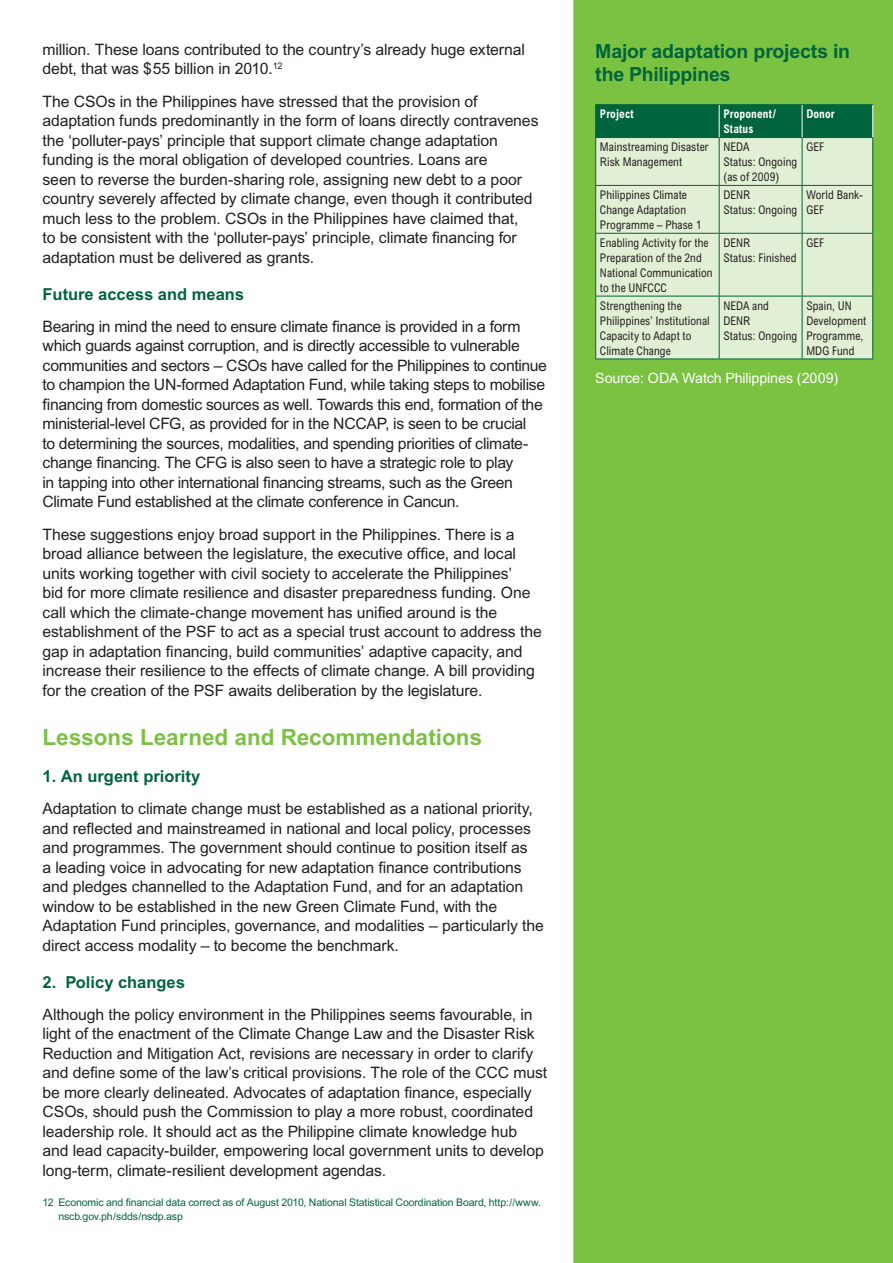
<style>
.page{position:relative;width:893px;height:1263px;background:#fff}
.page>*{position:absolute;margin:0;border:0;box-sizing:border-box;transform-origin:0 0}
.t1{font:700 22.5px "Arial";color:#7bc142}
.t2{font:700 19.5px/23.4px "Arial";letter-spacing:-.01em;color:#00643d}
.t3{font:700 16.5px "Arial";color:#00643d}
.t4{font:15.75px/19.5px "Arial";letter-spacing:-.01em;color:#231f20}
.t5{font:14.25px "Arial";letter-spacing:-.005em;color:#fff}
.t6{font:condensed 12px/15px "Arial";letter-spacing:.01em;color:#231f20;scale:.95 1}
.t7{font:700 condensed 12px/15px "Arial";letter-spacing:.01em;color:#fff;scale:.95 1}
.t8{font:10.5px/14.2px "Arial";letter-spacing:-.01em;color:#00643d}
</style>
<div class="page">
<div style="left:573px;top:0;width:320px;height:1263px;background:#7bc142"></div>
<div style="left:596px;top:105px;width:276px;height:32px;background:#00643d"></div>
<div style="left:596px;top:138px;width:276px;height:221px;background:#e1efd4"></div>
<hr style="left:595px;top:104px;width:124px;height:1px;background:#00643d">
<hr style="left:595px;top:105px;width:1px;height:32px;background:#00643d">
<hr style="left:719px;top:104px;width:83px;height:1px;background:#00643d">
<hr style="left:802px;top:104px;width:71px;height:1px;background:#00643d">
<hr style="left:595px;top:137px;width:124px;height:1px;background:#00643d">
<hr style="left:595px;top:138px;width:1px;height:47px;background:#00643d">
<hr style="left:719px;top:137px;width:83px;height:1px;background:#00643d">
<hr style="left:719px;top:138px;width:1px;height:47px;background:#00643d">
<hr style="left:802px;top:137px;width:71px;height:1px;background:#00643d">
<hr style="left:802px;top:138px;width:1px;height:47px;background:#00643d">
<hr style="left:872px;top:138px;width:1px;height:47px;background:#00643d">
<hr style="left:595px;top:185px;width:124px;height:1px;background:#00643d">
<hr style="left:595px;top:186px;width:1px;height:47px;background:#00643d">
<hr style="left:719px;top:185px;width:83px;height:1px;background:#00643d">
<hr style="left:719px;top:186px;width:1px;height:47px;background:#00643d">
<hr style="left:802px;top:185px;width:71px;height:1px;background:#00643d">
<hr style="left:802px;top:186px;width:1px;height:47px;background:#00643d">
<hr style="left:872px;top:186px;width:1px;height:47px;background:#00643d">
<hr style="left:595px;top:233px;width:124px;height:1px;background:#00643d">
<hr style="left:595px;top:234px;width:1px;height:62px;background:#00643d">
<hr style="left:719px;top:233px;width:83px;height:1px;background:#00643d">
<hr style="left:719px;top:234px;width:1px;height:62px;background:#00643d">
<hr style="left:802px;top:233px;width:71px;height:1px;background:#00643d">
<hr style="left:802px;top:234px;width:1px;height:62px;background:#00643d">
<hr style="left:872px;top:234px;width:1px;height:62px;background:#00643d">
<hr style="left:595px;top:296px;width:124px;height:1px;background:#00643d">
<hr style="left:595px;top:296px;width:1px;height:63px;background:#00643d">
<hr style="left:719px;top:296px;width:83px;height:1px;background:#00643d">
<hr style="left:719px;top:296px;width:1px;height:63px;background:#00643d">
<hr style="left:802px;top:296px;width:71px;height:1px;background:#00643d">
<hr style="left:802px;top:296px;width:1px;height:63px;background:#00643d">
<hr style="left:872px;top:296px;width:1px;height:63px;background:#00643d">
<hr style="left:595px;top:359px;width:124px;height:1px;background:#00643d">
<hr style="left:719px;top:359px;width:83px;height:1px;background:#00643d">
<hr style="left:802px;top:359px;width:71px;height:1px;background:#00643d">
<hr style="left:719px;top:105px;width:1px;height:32px;background:#fff">
<hr style="left:802px;top:105px;width:1px;height:32px;background:#fff">
<hr style="left:872px;top:105px;width:1px;height:32px;background:#fff">
<p class="t4" style="left:43px;top:40px;width:484px">million. These loans contributed to the country’s already huge external debt, that was $55 billion in 2010.<sup>12</sup></p>
<p class="t4" style="left:43px;top:91px;width:498px">The CSOs in the Philippines have stressed that the provision of adaptation funds predominantly in the form of loans directly contravenes the ‘polluter-pays’ principle that support climate change adaptation funding is the moral obligation of developed countries. Loans are<br>seen to reverse the burden-sharing role, assigning new debt to a poor country severely affected by climate change, even though it contributed much less to the problem. CSOs in the Philippines have claimed that,<br>to be consistent with the ‘polluter-pays’ principle, climate financing for adaptation must be delivered as grants.</p>
<p class="t3" style="left:43px;top:284px;width:203px">Future access and means</p>
<p class="t4" style="left:43px;top:316px;width:506px">Bearing in mind the need to ensure climate finance is provided in a form which guards against corruption, and is directly accessible to vulnerable communities and sectors – CSOs have called for the Philippines to continue to champion the UN-formed Adaptation Fund, while taking steps to mobilise financing from domestic sources as well. Towards this end, formation of the ministerial-level CFG, as provided for in the NCCAP, is seen to be crucial<br>to determining the sources, modalities, and spending priorities of climate&shy;change financing. The CFG is also seen to have a strategic role to play<br>in tapping into other international financing streams, such as the Green Climate Fund established at the climate conference in Cancun.</p>
<p class="t4" style="left:43px;top:524px;width:501px">These suggestions enjoy broad support in the Philippines. There is a broad alliance between the legislature, the executive office, and local units working together with civil society to accelerate the Philippines’<br>bid for more climate resilience and disaster preparedness funding. One call which the climate-change movement has unified around is the establishment of the PSF to act as a special trust account to address the gap in adaptation financing, build communities’ adaptive capacity, and increase their resilience to the effects of climate change. A bill providing for the creation of the PSF awaits deliberation by the legislature.</p>
<h1 class="t1" style="left:43px;top:724px;width:441px">Lessons Learned and Recommendations</h1>
<p class="t3" style="left:43px;top:766px;width:159px">1. An urgent priority</p>
<p class="t4" style="left:43px;top:799px;width:503px">Adaptation to climate change must be established as a national priority, and reflected and mainstreamed in national and local policy, processes and programmes. The government should continue to position itself as<br>a leading voice in advocating for new adaptation finance contributions and pledges channelled to the Adaptation Fund, and for an adaptation window to be established in the new Green Climate Fund, with the Adaptation Fund principles, governance, and modalities – particularly the direct access modality – to become the benchmark.</p>
<p class="t3" style="left:43px;top:972px;width:144px">2. Policy changes</p>
<p class="t4" style="left:43px;top:1004px;width:506px">Although the policy environment in the Philippines seems favourable, in light of the enactment of the Climate Change Law and the Disaster Risk Reduction and Mitigation Act, revisions are necessary in order to clarify and define some of the law’s critical provisions. The role of the CCC must be more clearly delineated. Advocates of adaptation finance, especially CSOs, should push the Commission to play a more robust, coordinated leadership role. It should act as the Philippine climate knowledge hub and lead capacity-builder, empowering local government units to develop long-term, climate-resilient development agendas.</p>
<p class="t8" style="left:58px;top:1195px;width:484px;text-indent:-16px">12 Economic and financial data correct as of August 2010, National Statistical Coordination Board, http://www. nscb.gov.ph/sdds/nsdp.asp</p>
<p class="t2" style="left:595px;top:39px;width:256px">Major adaptation projects in the Philippines</p>
<p class="t7" style="left:600px;top:107px;width:37px">Project</p>
<p class="t7" style="left:723px;top:107px;width:57px">Proponent/<br>Status</p>
<p class="t7" style="left:806px;top:107px;width:31px">Donor</p>
<p class="t6" style="left:600px;top:139px;width:116px">Mainstreaming Disaster<br>Risk Management</p>
<p class="t6" style="left:723px;top:139px;width:79px">NEDA<br>Status: Ongoing (as of 2009)</p>
<p class="t6" style="left:806px;top:139px;width:20px">GEF</p>
<p class="t6" style="left:600px;top:187px;width:108px">Philippines Climate<br>Change Adaptation<br>Programme – Phase 1</p>
<p class="t6" style="left:723px;top:187px;width:79px">DENR<br>Status: Ongoing</p>
<p class="t6" style="left:806px;top:187px;width:61px">World Bank-<br>GEF</p>
<p class="t6" style="left:600px;top:235px;width:120px">Enabling Activity for the<br>Preparation of the 2nd<br>National Communication to the UNFCCC</p>
<p class="t6" style="left:723px;top:235px;width:78px">DENR<br>Status: Finished</p>
<p class="t6" style="left:806px;top:235px;width:20px">GEF</p>
<p class="t6" style="left:600px;top:298px;width:117px">Strengthening the<br>Philippines’ Institutional<br>Capacity to Adapt to<br>Climate Change</p>
<p class="t6" style="left:723px;top:298px;width:79px">NEDA and<br>DENR<br>Status: Ongoing</p>
<p class="t6" style="left:806px;top:298px;width:65px">Spain, UN<br>Development<br>Programme,<br>MDG Fund</p>
<p class="t5" style="left:595px;top:370px;width:245px">Source: ODA Watch Philippines (2009)</p>
</div>
